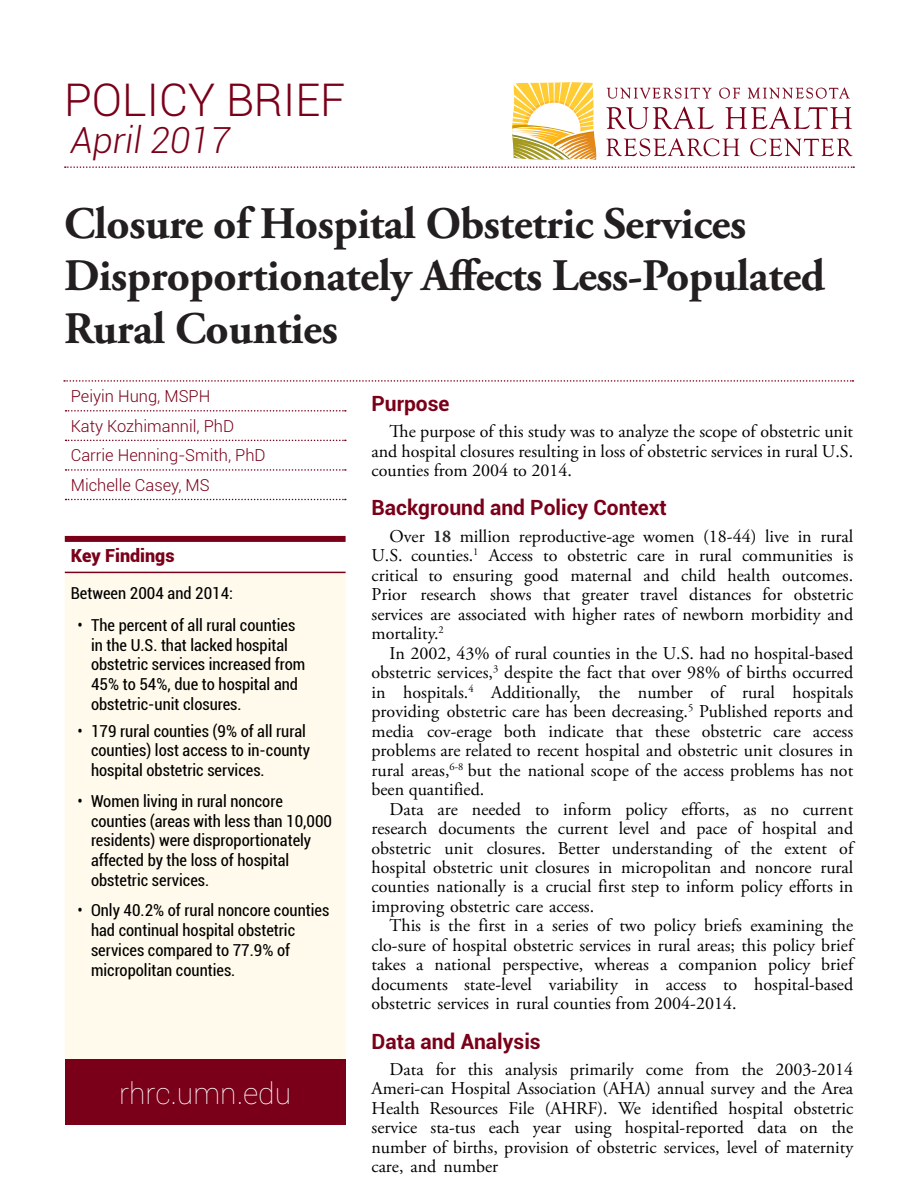
<style>
.page{position:relative;width:918px;height:1188px;background:#fff}
.page>*{position:absolute;margin:0;border:0;box-sizing:border-box;transform-origin:0 0}
.Headline{font:700 45px/52.5px "Adobe Garamond Pro";letter-spacing:-.01em;color:#231f20}
.t1{font:300 45px "Roboto";color:#7a0019}
.t2{font:italic 300 36px "Roboto";color:#7a0019}
.t3{font:100 30px "Roboto";color:#fff}
.t4{font:700 21px "Roboto";color:#7a0019}
.t5{font:18px/19.5px "Adobe Garamond Pro";color:#000;text-align:justify}
.t6{font:900 18px "Roboto";color:#7a0019}
.Key_Findings_bullets{font:condensed 16.5px/19.8px "Roboto";color:#000}
.t7{font:300 16.5px "Roboto";color:#7a0019}
.s1{font-family:"Minion Pro";font-weight:700;color:#2c2c2c}
</style>
<div class="page">
<svg style="left:606px;top:107px;width:108px;height:22px"></svg>
<svg style="left:725px;top:107px;width:127px;height:22px"></svg>
<svg style="left:606px;top:138px;width:134px;height:18px"></svg>
<svg style="left:750px;top:138px;width:103px;height:18px"></svg>
<svg style="left:607px;top:88px;width:105px;height:11px"></svg>
<svg style="left:719px;top:88px;width:21px;height:11px"></svg>
<svg style="left:748px;top:87px;width:102px;height:12px"></svg>
<svg style="left:512px;top:82px;width:85px;height:78px"></svg>
<svg style="left:65px;top:166px;width:789px;height:2px"></svg>
<svg style="left:64px;top:380px;width:789px;height:2px"></svg>
<div style="left:65px;top:573px;width:281px;height:486px;background:#fffaeb"></div>
<div style="left:65px;top:1059px;width:281px;height:66px;background:#7a0019"></div>
<svg style="left:66px;top:410px;width:280px;height:2px"></svg>
<svg style="left:66px;top:440px;width:280px;height:1px"></svg>
<svg style="left:66px;top:469px;width:280px;height:2px"></svg>
<svg style="left:66px;top:499px;width:280px;height:1px"></svg>
<div style="left:65px;top:536px;width:281px;height:6px;background:#7a0019"></div>
<hr style="left:65px;top:572px;width:281px;height:1px;background:#7a0019">
<p class="t1" style="left:64px;top:68px;width:282px">POLICY BRIEF</p>
<p class="t2" style="left:71px;top:115px;width:161px">April 2017</p>
<p class="Headline" style="left:64px;top:198px;width:762px">Closure of Hospital Obstetric Services<br>Disproportionately Affects Less-Populated<br>Rural Counties</p>
<p class="t7" style="left:71px;top:385px;width:141px">Peiyin Hung, MSPH</p>
<p class="t7" style="left:71px;top:414px;width:165px">Katy Kozhimannil, PhD</p>
<p class="t7" style="left:71px;top:444px;width:196px">Carrie Henning-Smith, PhD</p>
<p class="t7" style="left:71px;top:474px;width:140px">Michelle Casey, MS</p>
<p class="t6" style="left:71px;top:543px;width:105px">Key Findings</p>
<p class="Key_Findings_bullets" style="left:71px;top:582px;width:164px">Between 2004 and 2014:</p>
<p class="Key_Findings_bullets" style="left:91px;top:614px;width:216px;text-indent:-14px">• The percent of all rural counties in the U.S. that lacked hospital obstetric services increased from<br>45% to 54%, due to hospital and obstetric-unit closures.</p>
<p class="Key_Findings_bullets" style="left:91px;top:720px;width:220px;text-indent:-14px">• 179 rural counties (9% of all rural counties) lost access to in-county hospital obstetric services.</p>
<p class="Key_Findings_bullets" style="left:91px;top:790px;width:243px;text-indent:-14px">• Women living in rural noncore counties (areas with less than 10,000 residents) were disproportionately affected by the loss of hospital obstetric services.</p>
<p class="Key_Findings_bullets" style="left:91px;top:900px;width:240px;text-indent:-14px">• Only 40.2% of rural noncore counties had continual hospital obstetric services compared to 77.9% of micropolitan counties.</p>
<p class="t3" style="left:119px;top:1072px;width:173px">rhrc.umn.edu</p>
<p class="t4" style="left:372px;top:389px;width:80px">Purpose</p>
<p class="t5" style="left:372px;top:422px;width:483px;text-indent:18px">The purpose of this study was to analyze the scope of obstetric unit and hospital closures resulting in loss of obstetric services in rural U.S. counties from 2004 to 2014.</p>
<p class="t4" style="left:372px;top:493px;width:297px">Background and Policy Context</p>
<p class="t5" style="left:390px;top:527px;width:465px">Over <span class="s1">18</span> million reproductive-age women (18-44) live in rural</p>
<p class="t5" style="left:372px;top:546px;width:483px">U.S. counties.<sup>1</sup> Access to obstetric care in rural communities is</p>
<p class="t5" style="left:372px;top:566px;width:483px">critical to ensuring good maternal and child health outcomes.</p>
<p class="t5" style="left:372px;top:585px;width:483px">Prior research shows that greater travel distances for obstetric</p>
<p class="t5" style="left:372px;top:605px;width:483px">services are associated with higher rates of newborn morbidity and</p>
<p class="t5" style="left:372px;top:624px;width:74px">mortality.<sup>2</sup></p>
<p class="t5" style="left:390px;top:644px;width:465px">In 2002, 43% of rural counties in the U.S. had no hospital-based</p>
<p class="t5" style="left:372px;top:663px;width:483px">obstetric services,<sup>3</sup> despite the fact that over 98% of births occurred</p>
<p class="t5" style="left:372px;top:683px;width:483px">in hospitals.<sup>4</sup> Additionally, the number of rural hospitals</p>
<p class="t5" style="left:372px;top:702px;width:483px">providing obstetric care has been decreasing.<sup>5</sup> Published reports and</p>
<p class="t5" style="left:372px;top:722px;width:483px">media cov-erage both indicate that these obstetric care access</p>
<p class="t5" style="left:372px;top:741px;width:483px">problems are related to recent hospital and obstetric unit closures in</p>
<p class="t5" style="left:372px;top:761px;width:483px">rural areas,<sup>6-8</sup> but the national scope of the access problems has not</p>
<p class="t5" style="left:372px;top:780px;width:114px">been quantified.</p>
<p class="t5" style="left:390px;top:800px;width:465px">Data are needed to inform policy efforts, as no current</p>
<p class="t5" style="left:372px;top:819px;width:483px">research documents the current level and pace of hospital and</p>
<p class="t5" style="left:372px;top:839px;width:483px">obstetric unit closures. Better understanding of the extent of</p>
<p class="t5" style="left:372px;top:858px;width:483px">hospital obstetric unit closures in micropolitan and noncore rural</p>
<p class="t5" style="left:372px;top:878px;width:483px">counties nationally is a crucial first step to inform policy efforts in</p>
<p class="t5" style="left:372px;top:897px;width:224px">improving obstetric care access.</p>
<p class="t5" style="left:390px;top:917px;width:465px">This is the first in a series of two policy briefs examining the</p>
<p class="t5" style="left:372px;top:936px;width:483px">clo-sure of hospital obstetric services in rural areas; this policy brief</p>
<p class="t5" style="left:372px;top:956px;width:483px">takes a national perspective, whereas a companion policy brief</p>
<p class="t5" style="left:372px;top:975px;width:483px">documents state-level variability in access to hospital-based</p>
<p class="t5" style="left:372px;top:995px;width:366px">obstetric services in rural counties from 2004-2014.</p>
<p class="t4" style="left:372px;top:1026px;width:171px">Data and Analysis</p>
<p class="t5" style="left:372px;top:1060px;width:483px;text-indent:18px">Data for this analysis primarily come from the 2003-2014<br>Ameri-can Hospital Association (AHA) annual survey and the Area Health Resources File (AHRF). We identified hospital obstetric service sta-tus each year using hospital-reported data on the number of births, provision of obstetric services, level of maternity care, and number</p>
</div>
